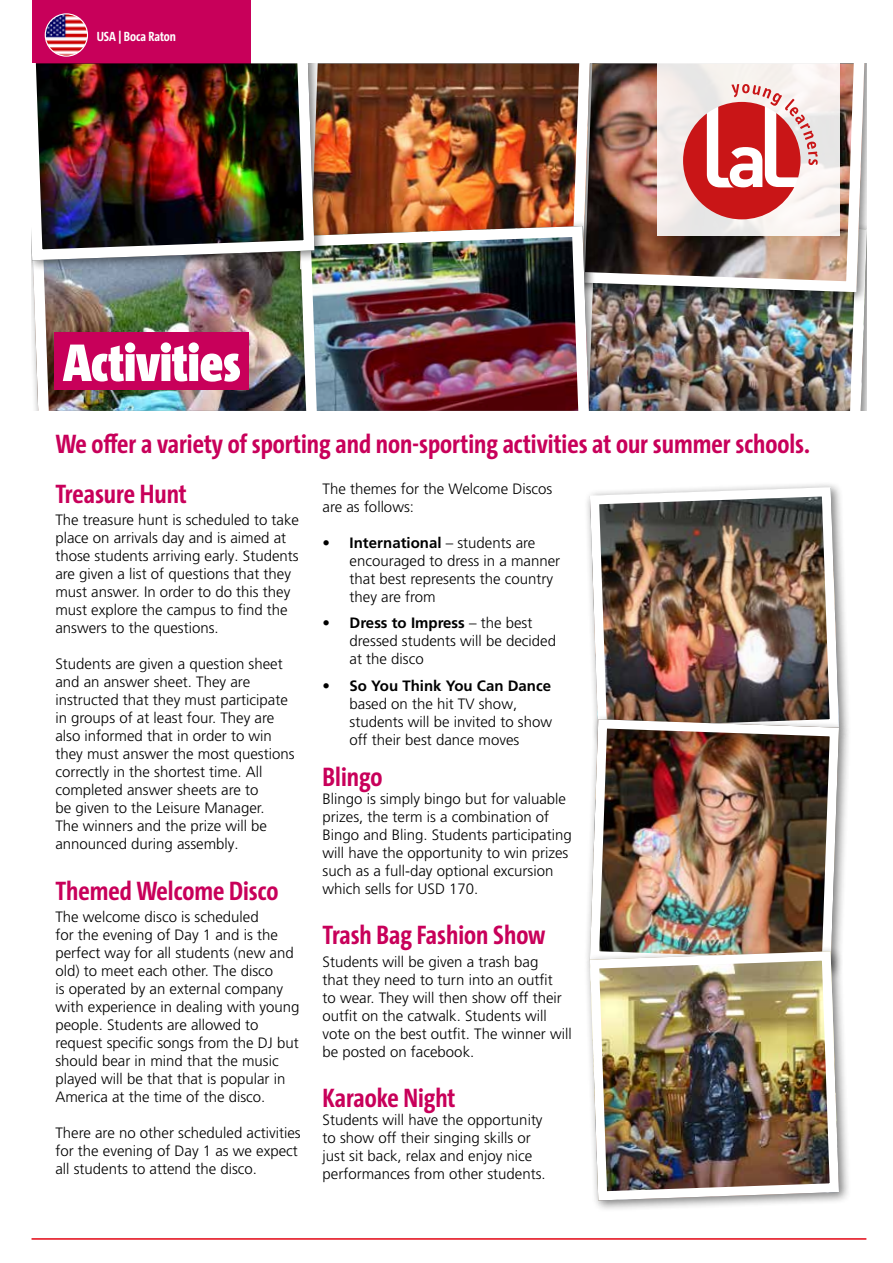
<style>
.page{position:relative;width:893px;height:1263px;background:#fff}
.page>*{position:absolute;margin:0;border:0;box-sizing:border-box;transform-origin:0 0}
.t1{font:900 54px "The Sans Cd LF9";color:#fff}
.t2{font:700 27px "The Sans Cd LF7";color:#c8005a}
.t3{font:300 15px/18px "Frutiger LT Pro";color:#000}
.t4{font:700 15px "Frutiger LT Pro";color:#000}
.t5{font:700 13.5px "The Sans Cd LF7";color:#fff}
.s1{font-weight:700}
</style>
<div class="page">
<hr style="left:32px;top:1238px;width:834px;height:2px;background:#e30613">
<div style="left:584px;top:481px;width:267px;height:267px;background:#000;opacity:.5"></div>
<img style="left:590px;top:488px;width:249px;height:225px">
<div style="left:590px;top:487px;width:249px;height:249px;border:9px solid #fff;border-radius:8px"></div>
<div style="left:584px;top:713px;width:267px;height:268px;background:#000;opacity:.5"></div>
<img style="left:590px;top:719px;width:249px;height:226px">
<div style="left:590px;top:719px;width:249px;height:249px;border:9px solid #fff;border-radius:8px"></div>
<div style="left:584px;top:945px;width:267px;height:268px;background:#000;opacity:.5"></div>
<img style="left:590px;top:951px;width:249px;height:249px">
<div style="left:590px;top:951px;width:249px;height:249px;border:9px solid #fff;border-radius:8px"></div>
<div style="left:32px;top:0;width:218px;height:64px;background:#c8005a"></div>
<img style="left:604px;top:304px;width:262px;height:107px">
<div style="left:568px;top:64px;width:298px;height:240px;background:#000;opacity:.5"></div>
<img style="left:604px;top:64px;width:262px;height:228px">
<img style="left:32px;top:272px;width:262px;height:139px">
<div style="left:294px;top:64px;width:310px;height:227px;background:#000;opacity:.5"></div>
<img style="left:326px;top:64px;width:266px;height:156px">
<div style="left:294px;top:220px;width:310px;height:191px;background:#000;opacity:.5"></div>
<img style="left:300px;top:226px;width:292px;height:185px">
<div style="left:32px;top:64px;width:294px;height:208px;background:#000;opacity:.5"></div>
<img style="left:32px;top:64px;width:282px;height:196px">
<img style="left:45px;top:14px;width:42px;height:42px;border-radius:21px">
<div style="left:45px;top:13px;width:43px;height:44px;border:1px solid #fff;border-radius:50%"></div>
<div style="left:55px;top:332px;width:194px;height:57px;background:#c8005a"></div>
<svg style="left:657px;top:63px;width:182px;height:173px;fill:#f5efec"></svg>
<svg style="left:683px;top:84px;width:135px;height:135px"></svg>
<p class="t5" style="left:97px;top:27px;width:81px">USA | Boca Raton</p>
<h1 class="t1" style="left:63px;top:328px;width:179px">Activities</h1>
<h2 class="t2" style="left:55px;top:426px;width:756px">We offer a variety of sporting and non-sporting activities at our summer schools.</h2>
<h2 class="t2" style="left:55px;top:476px;width:133px">Treasure Hunt</h2>
<p class="t3" style="left:55px;top:511px;width:245px">The treasure hunt is scheduled to take place on arrivals day and is aimed at those students arriving early. Students are given a list of questions that they must answer. In order to do this they must explore the campus to find the answers to the questions.</p>
<p class="t3" style="left:55px;top:655px;width:241px">Students are given a question sheet and an answer sheet. They are instructed that they must participate in groups of at least four. They are also informed that in order to win they must answer the most questions correctly in the shortest time. All completed answer sheets are to<br>be given to the Leisure Manager.<br>The winners and the prize will be announced during assembly.</p>
<h2 class="t2" style="left:55px;top:873px;width:224px">Themed Welcome Disco</h2>
<p class="t3" style="left:55px;top:908px;width:246px">The welcome disco is scheduled<br>for the evening of Day 1 and is the perfect way for all students (new and old) to meet each other. The disco<br>is operated by an external company with experience in dealing with young people. Students are allowed to request specific songs from the DJ but should bear in mind that the music played will be that that is popular in America at the time of the disco.</p>
<p class="t3" style="left:55px;top:1124px;width:247px">There are no other scheduled activities for the evening of Day 1 as we expect all students to attend the disco.</p>
<p class="t3" style="left:323px;top:480px;width:231px">The themes for the Welcome Discos are as follows:</p>
<p class="t3" style="left:350px;top:534px;width:212px;text-indent:-27px"><span class="s1">• International</span> – students are encouraged to dress in a manner that best represents the country they are from</p>
<p class="t3" style="left:350px;top:614px;width:208px;text-indent:-27px"><span class="s1">• Dress to Impress</span> – the best dressed students will be decided at the disco</p>
<p class="t4" style="left:323px;top:677px;width:230px">• So You Think You Can Dance</p>
<p class="t3" style="left:350px;top:695px;width:204px">based on the hit TV show, students will be invited to show off their best dance moves</p>
<h2 class="t2" style="left:323px;top:759px;width:61px">Blingo</h2>
<p class="t3" style="left:323px;top:790px;width:251px">Blingo is simply bingo but for valuable prizes, the term is a combination of Bingo and Bling. Students participating will have the opportunity to win prizes such as a full-day optional excursion which sells for USD 170.</p>
<h2 class="t2" style="left:323px;top:918px;width:224px">Trash Bag Fashion Show</h2>
<p class="t3" style="left:323px;top:952px;width:251px">Students will be given a trash bag<br>that they need to turn into an outfit<br>to wear. They will then show off their outfit on the catwalk. Students will vote on the best outfit. The winner will be posted on facebook.</p>
<h2 class="t2" style="left:323px;top:1080px;width:134px">Karaoke Night</h2>
<p class="t3" style="left:323px;top:1111px;width:225px">Students will have the opportunity to show off their singing skills or just sit back, relax and enjoy nice performances from other students.</p>
</div>
